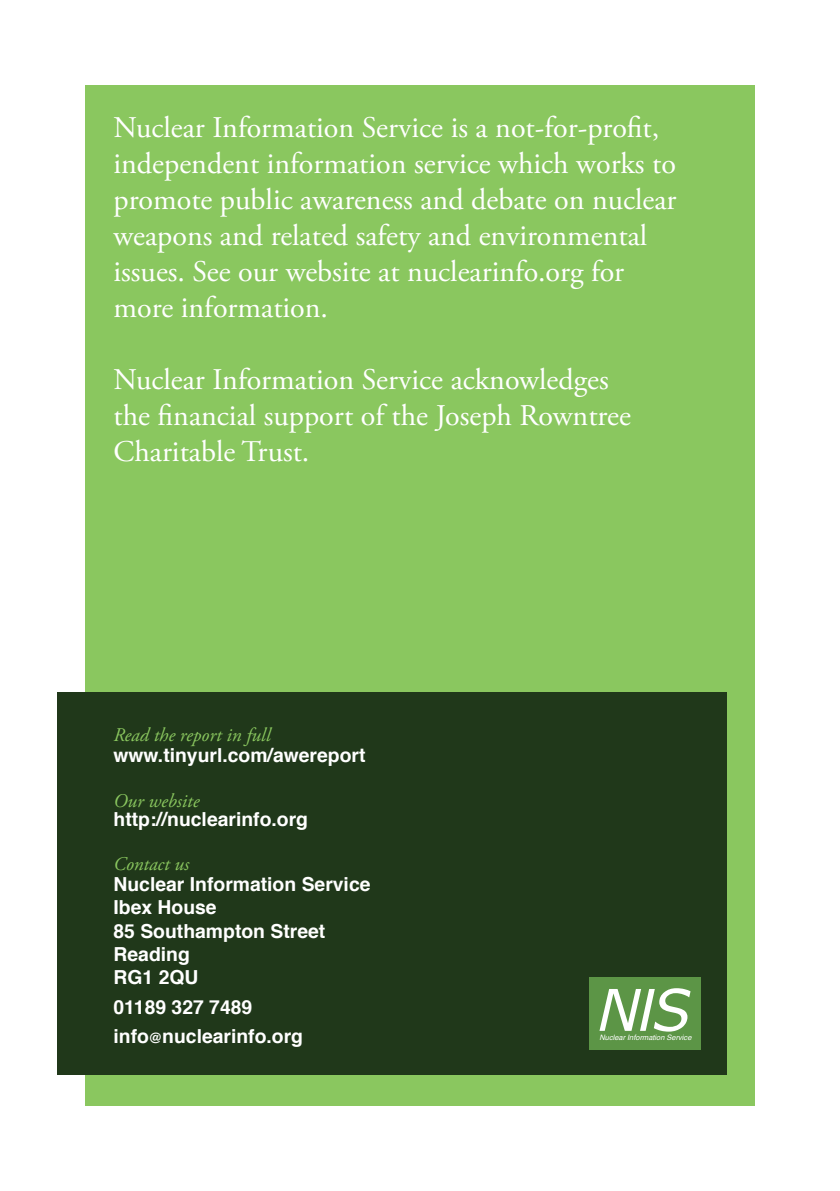
<style>
.page{position:relative;width:840px;height:1191px;background:#fff}
.page>*{position:absolute;margin:0;border:0;box-sizing:border-box;transform-origin:0 0}
.t1{font:30px/36px "Adobe Garamond Pro";color:#fff}
.t2{font:700 19.4px/23.2px "Helvetica";color:#fff}
.t3{font:italic 19.4px "Adobe Garamond Pro";color:#8ac75f}
.t4{font:italic 7.4px "Helvetica";color:#fff}
.s1{font-size:13.6px}
</style>
<div class="page">
<div style="left:85px;top:85px;width:669px;height:1021px;background:#8ac75f"></div>
<div style="left:57px;top:692px;width:669px;height:382px;background:#20381a"></div>
<div style="left:588px;top:977px;width:111px;height:72px;background:#5c9546"></div>
<svg style="left:599px;top:988px;width:91px;height:43px"></svg>
<p class="t1" style="left:113px;top:111px;width:564px">Nuclear Information Service is a not-for-profit, independent information service which works to promote public awareness and debate on nuclear weapons and related safety and environmental issues. See our website at nuclearinfo.org for more information.</p>
<p class="t1" style="left:113px;top:363px;width:518px">Nuclear Information Service acknowledges the financial support of the Joseph Rowntree<br>Charitable Trust.</p>
<p class="t3" style="left:113px;top:723px;width:158px">Read the report in full</p>
<p class="t2" style="left:113px;top:744px;width:253px">www.tinyurl.com/awereport</p>
<p class="t3" style="left:113px;top:789px;width:87px">Our website</p>
<p class="t2" style="left:113px;top:808px;width:196px">http://nuclearinfo.org</p>
<p class="t3" style="left:113px;top:852px;width:77px">Contact us</p>
<p class="t2" style="left:113px;top:873px;width:258px">Nuclear Information Service<br>Ibex House<br>85 Southampton Street<br>Reading<br>RG1 2QU</p>
<p class="t2" style="left:113px;top:992px;width:191px;line-height:29.6px">01189 327 7489 info<span class="s1">@</span>nuclearinfo.org</p>
<p class="t4" style="left:599px;top:1031px;width:93px">Nuclear Information Service</p>
</div>
